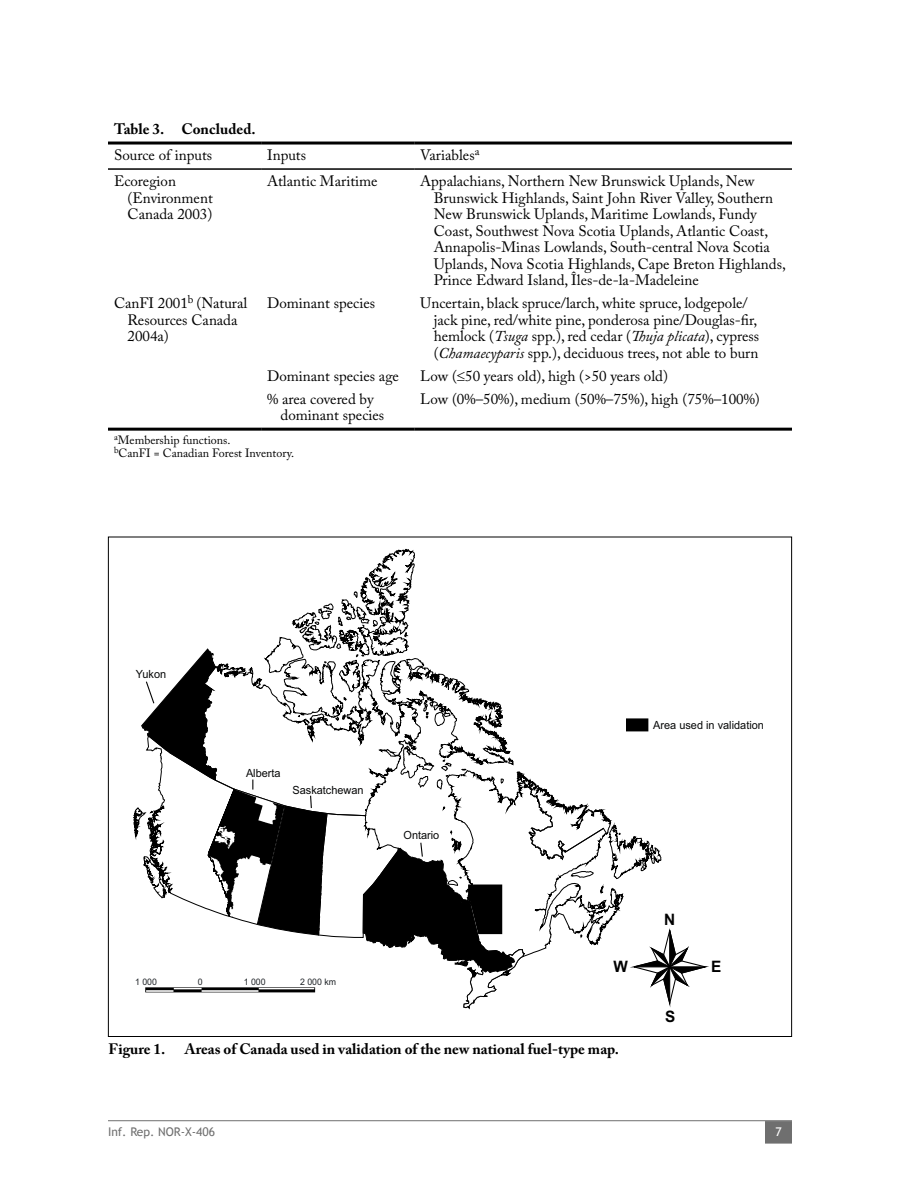
<style>
.page{position:relative;width:918px;height:1188px;background:#fff}
.page>*{position:absolute;margin:0;border:0;box-sizing:border-box;transform-origin:0 0}
.t1{font:700 15.75px "Arial";color:#000}
.Table_text_hanging_indent_10_pt{font:15px/16.5px "Adobe Caslon Pro";color:#000}
.Figure_caption{font:700 15px "Adobe Caslon Pro";color:#000}
.Table_caption{font:700 15px "Adobe Caslon Pro";color:#000}
.Table_note_text{font:12px "Adobe Caslon Pro";color:#000}
.t2{font:12px "Trebuchet MS";color:#6f6f6f}
.t3{font:12px "Trebuchet MS";color:#fff}
.t4{font:11.25px "Arial";color:#070808}
.t5{font:9px "Arial";color:#1f2327}
.s1{font-style:italic}
</style>
<div class="page">
<hr style="left:108px;top:1120px;width:684px;height:1px;background:#6f6f6f">
<div style="left:765px;top:1121px;width:27px;height:23px;background:#6f6f6f"></div>
<hr style="left:108px;top:142px;width:153px;height:3px;background:#000">
<hr style="left:261px;top:142px;width:153px;height:3px;background:#000">
<hr style="left:414px;top:142px;width:378px;height:3px;background:#000">
<hr style="left:108px;top:168px;width:153px;height:2px;background:#000">
<hr style="left:261px;top:168px;width:153px;height:2px;background:#000">
<hr style="left:414px;top:168px;width:378px;height:2px;background:#000">
<hr style="left:108px;top:428px;width:153px;height:3px;background:#000">
<hr style="left:261px;top:428px;width:153px;height:3px;background:#000">
<hr style="left:414px;top:428px;width:378px;height:3px;background:#000">
<svg style="left:275px;top:549px;width:325px;height:408px"></svg>
<svg style="left:133px;top:734px;width:529px;height:205px"></svg>
<svg style="left:141px;top:648px;width:330px;height:290px"></svg>
<svg style="left:208px;top:858px;width:120px;height:78px"></svg>
<svg style="left:625px;top:926px;width:84px;height:82px"></svg>
<div style="left:626px;top:719px;width:22px;height:12px;background:#000"></div>
<svg style="left:363px;top:848px;width:162px;height:162px"></svg>
<svg style="left:145px;top:987px;width:170px;height:5px"></svg>
<svg style="left:145px;top:680px;width:279px;height:178px"></svg>
<p class="Table_caption" style="left:114px;top:120px;width:143px">Table 3. Concluded.</p>
<p class="Table_text_hanging_indent_10_pt" style="left:114px;top:147px;width:100px">Source of inputs</p>
<p class="Table_text_hanging_indent_10_pt" style="left:267px;top:147px;width:40px">Inputs</p>
<p class="Table_text_hanging_indent_10_pt" style="left:420px;top:147px;width:61px">Variables<sup>a</sup></p>
<p class="Table_text_hanging_indent_10_pt" style="left:128px;top:173px;width:87px;text-indent:-14px">Ecoregion (Environment<br>Canada 2003)</p>
<p class="Table_text_hanging_indent_10_pt" style="left:267px;top:173px;width:112px">Atlantic Maritime</p>
<p class="Table_text_hanging_indent_10_pt" style="left:434px;top:173px;width:354px;text-indent:-14px">Appalachians, Northern New Brunswick Uplands, New Brunswick Highlands, Saint John River Valley, Southern New Brunswick Uplands, Maritime Lowlands, Fundy Coast, Southwest Nova Scotia Uplands, Atlantic Coast, Annapolis-Minas Lowlands, South-central Nova Scotia Uplands, Nova Scotia Highlands, Cape Breton Highlands, Prince Edward Island, Îles-de-la-Madeleine</p>
<p class="Table_text_hanging_indent_10_pt" style="left:128px;top:295px;width:121px;text-indent:-14px">CanFI 2001<sup>b</sup> (Natural<br>Resources Canada<br>2004a)</p>
<p class="Table_text_hanging_indent_10_pt" style="left:267px;top:295px;width:109px">Dominant species</p>
<p class="Table_text_hanging_indent_10_pt" style="left:434px;top:295px;width:327px;text-indent:-14px">Uncertain, black spruce/larch, white spruce, lodgepole/ jack pine, red/white pine, ponderosa pine/Douglas-fir, hemlock (<span class="s1">Tsuga</span> spp.), red cedar (<span class="s1">Thuja plicata</span>), cypress (<span class="s1">Chamaecyparis</span> spp.), deciduous trees, not able to burn</p>
<p class="Table_text_hanging_indent_10_pt" style="left:267px;top:367px;width:133px">Dominant species age</p>
<p class="Table_text_hanging_indent_10_pt" style="left:420px;top:367px;width:249px">Low (≤50 years old), high (&gt;50 years old)</p>
<p class="Table_text_hanging_indent_10_pt" style="left:281px;top:390px;width:105px;text-indent:-14px">% area covered by dominant species</p>
<p class="Table_text_hanging_indent_10_pt" style="left:420px;top:390px;width:341px">Low (0%–50%), medium (50%–75%), high (75%–100%)</p>
<p class="Table_note_text" style="left:114px;top:433px;width:118px"><sup>a</sup>Membership functions.</p>
<p class="Table_note_text" style="left:114px;top:446px;width:182px"><sup>b</sup>CanFI = Canadian Forest Inventory.</p>
<p class="t4" style="left:136px;top:667px;width:32px">Yukon</p>
<p class="t4" style="left:246px;top:765px;width:36px">Alberta</p>
<p class="t4" style="left:293px;top:782px;width:73px">Saskatchewan</p>
<p class="t4" style="left:404px;top:828px;width:37px">Ontario</p>
<p class="t5" style="left:135px;top:976px;width:23px">1 000</p>
<p class="t5" style="left:198px;top:976px;width:6px">0</p>
<p class="t5" style="left:244px;top:976px;width:23px">1 000</p>
<p class="t5" style="left:300px;top:976px;width:38px">2 000 km</p>
<p class="t4" style="left:653px;top:718px;width:112px">Area used in validation</p>
<p class="t1" style="left:664px;top:909px;width:13px">N</p>
<p class="t1" style="left:613px;top:956px;width:16px">W</p>
<p class="t1" style="left:711px;top:956px;width:12px">E</p>
<p class="t1" style="left:665px;top:1006px;width:12px">S</p>
<p class="Figure_caption" style="left:108px;top:1040px;width:58px">Figure 1.</p>
<p class="Figure_caption" style="left:185px;top:1040px;width:436px">Areas of Canada used in validation of the new national fuel-type map.</p>
<p class="t2" style="left:108px;top:1125px;width:109px">Inf. Rep. NOR-X-406</p>
<p class="t3" style="left:775px;top:1125px;width:8px">7</p>
</div>
